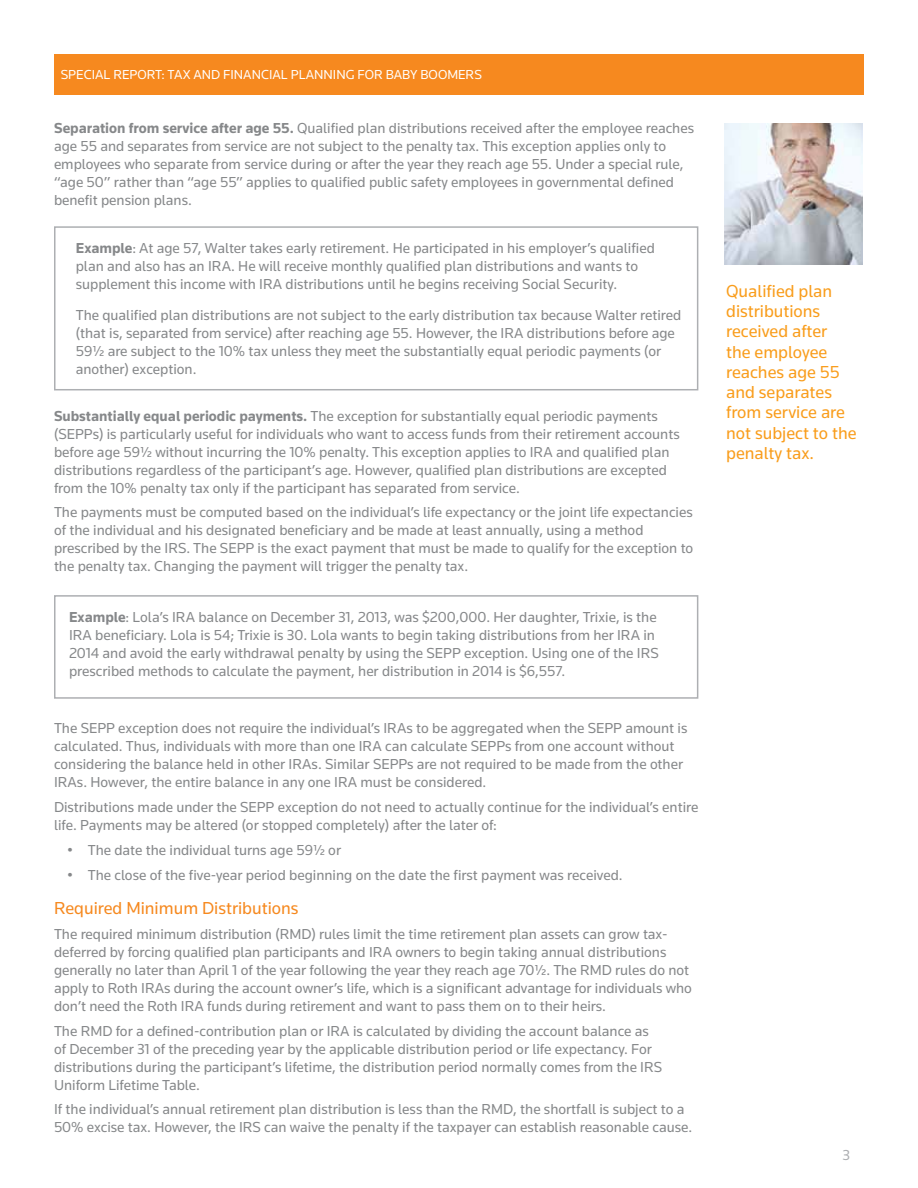
<style>
.page{position:relative;width:918px;height:1188px;background:#fff}
.page>*{position:absolute;margin:0;border:0;box-sizing:border-box;transform-origin:0 0}
.t1{font:18px/20.2px "Knowledge";color:#f99d1c}
.t2{font:18px "Knowledge";color:#f6891f}
.t3{font:15px/18px "Knowledge";color:#86888a}
.t4{font:15px "Knowledge";color:#acaeb1}
.t5{font:13.5px "Knowledge";color:#fff}
.s1{font-weight:700}
</style>
<div class="page">
<div style="left:54px;top:54px;width:810px;height:40px;background:#f6891f"></div>
<img style="left:725px;top:123px;width:137px;height:142px">
<div style="left:54px;top:226px;width:644px;height:164px;border:2px solid #adafb2"></div>
<div style="left:54px;top:595px;width:644px;height:104px;border:2px solid #adafb2"></div>
<p class="t5" style="left:61px;top:67px;width:423px">SPECIAL REPORT: TAX AND FINANCIAL PLANNING FOR BABY BOOMERS</p>
<p class="t3" style="left:54px;top:118px;width:642px"><span class="s1">Separation from service after age 55.</span> Qualified plan distributions received after the employee reaches age 55 and separates from service are not subject to the penalty tax. This exception applies only to employees who separate from service during or after the year they reach age 55. Under a special rule, “age 50” rather than “age 55” applies to qualified public safety employees in governmental defined benefit pension plans.</p>
<p class="t3" style="left:76px;top:239px;width:581px"><span class="s1">Example</span>: At age 57, Walter takes early retirement. He participated in his employer’s qualified plan and also has an IRA. He will receive monthly qualified plan distributions and wants to supplement this income with IRA distributions until he begins receiving Social Security.</p>
<p class="t3" style="left:76px;top:306px;width:607px">The qualified plan distributions are not subject to the early distribution tax because Walter retired (that is, separated from service) after reaching age 55. However, the IRA distributions before age 59½ are subject to the 10% tax unless they meet the substantially equal periodic payments (or another) exception.</p>
<p class="t3" style="left:54px;top:406px;width:627px"><span class="s1">Substantially equal periodic payments.</span> The exception for substantially equal periodic payments (SEPPs) is particularly useful for individuals who want to access funds from their retirement accounts before age 59½ without incurring the 10% penalty. This exception applies to IRA and qualified plan distributions regardless of the participant’s age. However, qualified plan distributions are excepted from the 10% penalty tax only if the participant has separated from service.</p>
<p class="t3" style="left:54px;top:503px;width:641px">The payments must be computed based on the individual’s life expectancy or the joint life expectancies of the individual and his designated beneficiary and be made at least annually, using a method prescribed by the IRS. The SEPP is the exact payment that must be made to qualify for the exception to the penalty tax. Changing the payment will trigger the penalty tax.</p>
<p class="t3" style="left:69px;top:608px;width:591px"><span class="s1">Example</span>: Lola’s IRA balance on December 31, 2013, was $200,000. Her daughter, Trixie, is the IRA beneficiary. Lola is 54; Trixie is 30. Lola wants to begin taking distributions from her IRA in 2014 and avoid the early withdrawal penalty by using the SEPP exception. Using one of the IRS prescribed methods to calculate the payment, her distribution in 2014 is $6,557.</p>
<p class="t3" style="left:54px;top:719px;width:635px">The SEPP exception does not require the individual’s IRAs to be aggregated when the SEPP amount is calculated. Thus, individuals with more than one IRA can calculate SEPPs from one account without considering the balance held in other IRAs. Similar SEPPs are not required to be made from the other IRAs. However, the entire balance in any one IRA must be considered.</p>
<p class="t3" style="left:54px;top:798px;width:646px">Distributions made under the SEPP exception do not need to actually continue for the individual’s entire life. Payments may be altered (or stopped completely) after the later of:</p>
<p class="t3" style="left:68px;top:841px;width:275px">• The date the individual turns age 59½ or</p>
<p class="t3" style="left:68px;top:865px;width:557px">• The close of the five-year period beginning on the date the first payment was received.</p>
<p class="t2" style="left:54px;top:897px;width:246px">Required Minimum Distributions</p>
<p class="t3" style="left:54px;top:925px;width:640px">The required minimum distribution (RMD) rules limit the time retirement plan assets can grow tax&shy;deferred by forcing qualified plan participants and IRA owners to begin taking annual distributions generally no later than April 1 of the year following the year they reach age 70½. The RMD rules do not apply to Roth IRAs during the account owner’s life, which is a significant advantage for individuals who don’t need the Roth IRA funds during retirement and want to pass them on to their heirs.</p>
<p class="t3" style="left:54px;top:1021px;width:610px">The RMD for a defined-contribution plan or IRA is calculated by dividing the account balance as of December 31 of the preceding year by the applicable distribution period or life expectancy. For distributions during the participant’s lifetime, the distribution period normally comes from the IRS Uniform Lifetime Table.</p>
<p class="t3" style="left:54px;top:1100px;width:640px">If the individual’s annual retirement plan distribution is less than the RMD, the shortfall is subject to a<br>50% excise tax. However, the IRS can waive the penalty if the taxpayer can establish reasonable cause.</p>
<p class="t1" style="left:726px;top:280px;width:132px">Qualified plan distributions received after<br>the employee reaches age 55 and separates from service are not subject to the penalty tax.</p>
<p class="t4" style="left:843px;top:1146px;width:9px">3</p>
</div>
